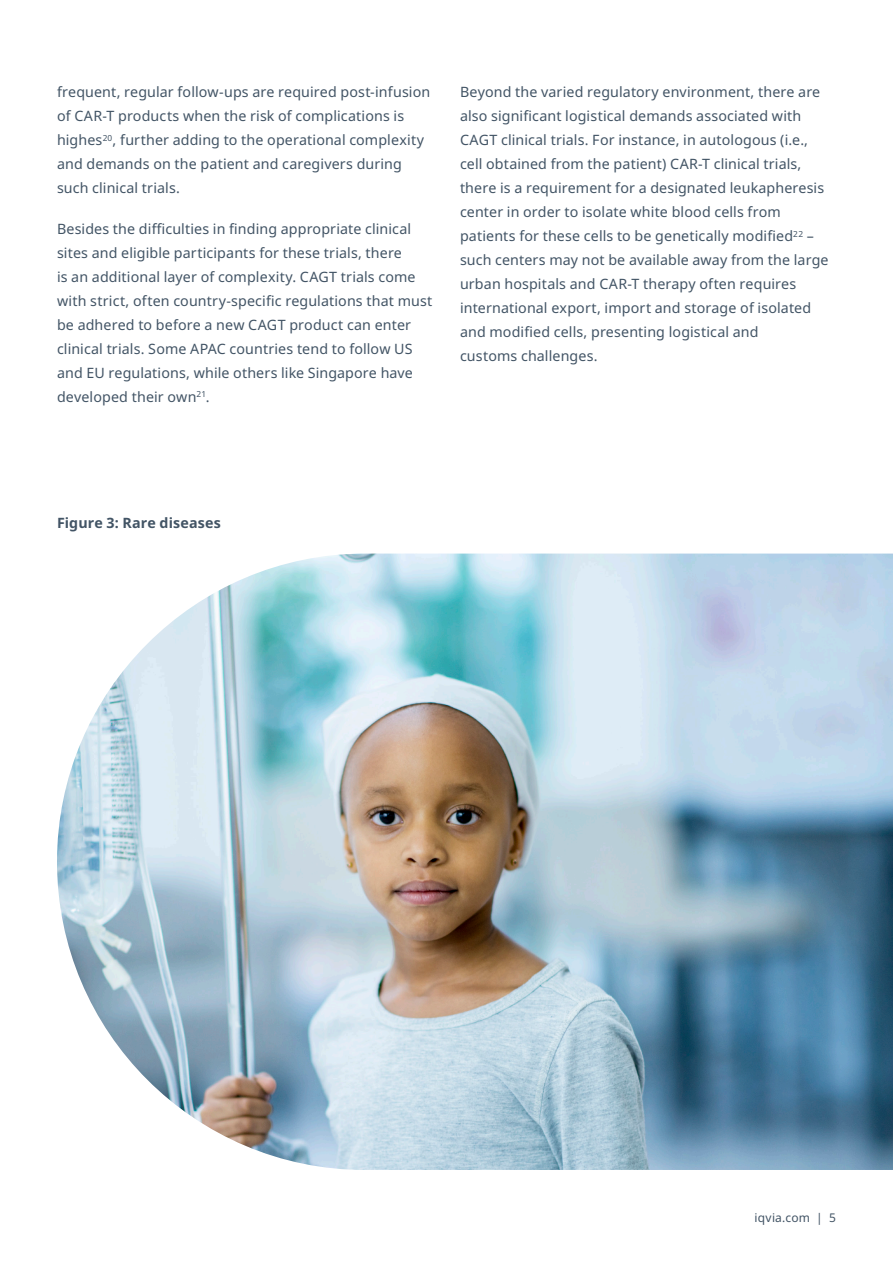
<style>
.page{position:relative;width:893px;height:1263px;background:#fff}
.page>*{position:absolute;margin:0;border:0;box-sizing:border-box;transform-origin:0 0}
.Body_copy_-_Space{font:14.25px/24px "Noto Sans";letter-spacing:.01em;color:#425465}
.Body_copy_-_Space-2{font:700 14.25px "Noto Sans";letter-spacing:.01em;color:#425465}
.t1{font:12px "Noto Sans";letter-spacing:.015em;color:#425465}
</style>
<div class="page">
<img style="left:57px;top:554px;width:836px;height:616px">
<p class="Body_copy_-_Space" style="left:57px;top:80px;width:375px">frequent, regular follow-ups are required post-infusion of CAR-T products when the risk of complications is highes<sup>20</sup>, further adding to the operational complexity and demands on the patient and caregivers during such clinical trials.</p>
<p class="Body_copy_-_Space" style="left:57px;top:217px;width:377px">Besides the difficulties in finding appropriate clinical sites and eligible participants for these trials, there<br>is an additional layer of complexity. CAGT trials come with strict, often country-specific regulations that must be adhered to before a new CAGT product can enter clinical trials. Some APAC countries tend to follow US and EU regulations, while others like Singapore have developed their own<sup>21</sup>.</p>
<p class="Body_copy_-_Space" style="left:460px;top:80px;width:370px">Beyond the varied regulatory environment, there are also significant logistical demands associated with CAGT clinical trials. For instance, in autologous (i.e., cell obtained from the patient) CAR-T clinical trials, there is a requirement for a designated leukapheresis center in order to isolate white blood cells from patients for these cells to be genetically modified<sup>22</sup> – such centers may not be available away from the large urban hospitals and CAR-T therapy often requires international export, import and storage of isolated and modified cells, presenting logistical and<br>customs challenges.</p>
<p class="Body_copy_-_Space-2" style="left:57px;top:515px;width:165px">Figure 3: Rare diseases</p>
<p class="t1" style="left:755px;top:1211px;width:83px">iqvia.com | 5</p>
</div>
